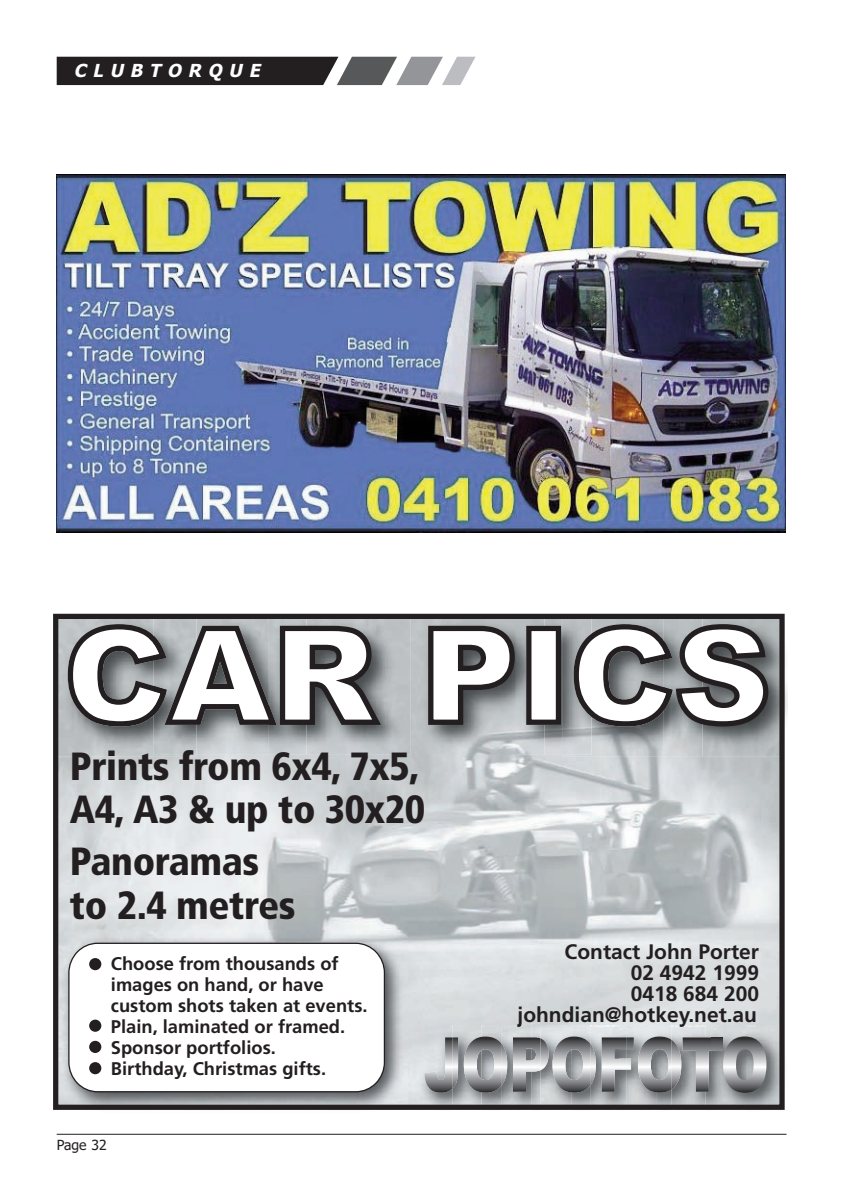
<style>
.page{position:relative;width:842px;height:1191px;background:#fff}
.page>*{position:absolute;margin:0;border:0;box-sizing:border-box;transform-origin:0 0}
.t1{font:900 condensed 39.2px/43.2px "Frutiger";letter-spacing:-.01em;color:#231f20}
.t2{font:700 21px/21px "Frutiger";color:#231f20;text-align:right}
.t3{font:700 18.4px/21px "Frutiger";color:#231f20}
.t4{font:italic 700 18px "Tahoma";color:#fff}
.t5{font:14px "Tahoma";color:#231f20}
</style>
<div class="page">
<div style="left:57px;top:57px;width:449px;height:30px;background:linear-gradient(to right,#ececec,#fcfcfd)"></div>
<svg style="left:57px;top:57px;width:419px;height:28px;background:#524f51"></svg>
<img style="left:412px;top:1109px;width:119px;height:1px">
<img style="left:572px;top:1109px;width:18px;height:1px">
<img style="left:540px;top:1109px;width:32px;height:1px">
<img style="left:590px;top:1109px;width:29px;height:1px">
<img style="left:627px;top:1109px;width:44px;height:1px">
<img style="left:671px;top:1109px;width:34px;height:1px">
<img style="left:712px;top:1109px;width:73px;height:1px">
<svg style="left:53px;top:614px;width:732px;height:495px"></svg>
<img style="left:57px;top:175px;width:728px;height:357px">
<hr style="left:57px;top:1133px;width:729px;height:1px;background:#231f20">
<p class="t4" style="left:74px;top:60px;width:192px">CLUBTORQUE</p>
<p class="t1" style="left:70px;top:748px;width:357px">Prints from 6x4, 7x5,<br>A4, A3 &amp; up to 30x20</p>
<p class="t1" style="left:70px;top:843px;width:227px">Panoramas to 2.4 metres</p>
<p class="t3" style="left:111px;top:954px;width:258px">Choose from thousands of images on hand, or have custom shots taken at events.<br>Plain, laminated or framed.<br>Sponsor portfolios.<br>Birthday, Christmas gifts.</p>
<p class="t5" style="left:57px;top:1136px;width:51px">Page 32</p>
<p class="t2" style="left:517px;top:943px;width:243px">Contact John Porter<br>02 4942 1999<br>0418 684 200 johndian@hotkey.net.au</p>
</div>
